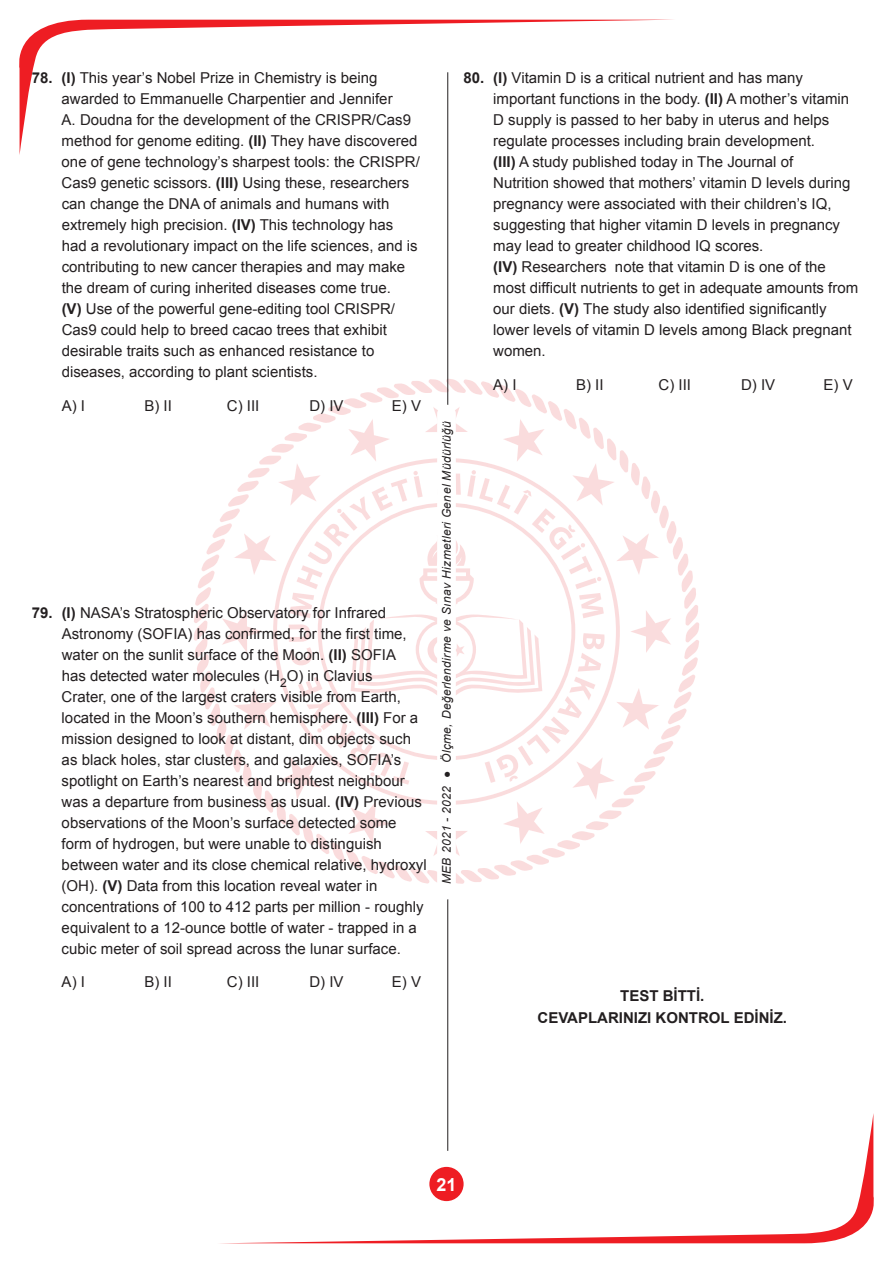
<style>
.page{position:relative;width:893px;height:1263px;background:#fff}
.page>*{position:absolute;margin:0;border:0;box-sizing:border-box;transform-origin:0 0}
.t1{font:700 18px "Arial";color:#fff}
.t2{font:15px/21px "Arial";color:#231f20}
.t3{font:700 15px/21.6px "Arial";color:#231f20;text-align:center}
.t4{font:italic 12px "Arial";letter-spacing:.03em;color:#231f20}
.s1{font-weight:700}
</style>
<div class="page">
<svg style="left:19px;top:20px;width:633px;height:135px"></svg>
<svg style="left:242px;top:1113px;width:632px;height:130px"></svg>
<svg style="left:187px;top:372px;width:519px;height:519px"></svg>
<hr style="left:447px;top:72px;width:1px;height:1079px;background:#231f20">
<div style="left:437px;top:405px;width:19px;height:494px;background:#fff;border-radius:9px"></div>
<p class="t2" style="left:62px;top:68px;width:360px;text-indent:-30px"><span class="s1">78. (I)</span> This year’s Nobel Prize in Chemistry is being awarded to Emmanuelle Charpentier and Jennifer<br>A. Doudna for the development of the CRISPR/Cas9 method for genome editing. <span class="s1">(II)</span> They have discovered one of gene technology’s sharpest tools: the CRISPR/ Cas9 genetic scissors. <span class="s1">(III)</span> Using these, researchers can change the DNA of animals and humans with extremely high precision. <span class="s1">(IV)</span> This technology has had a revolutionary impact on the life sciences, and is contributing to new cancer therapies and may make the dream of curing inherited diseases come true.<br><span class="s1">(V)</span> Use of the powerful gene-editing tool CRISPR/ Cas9 could help to breed cacao trees that exhibit desirable traits such as enhanced resistance to diseases, according to plant scientists.</p>
<p class="t2" style="left:62px;top:395px;width:25px">A) I</p>
<p class="t2" style="left:144px;top:395px;width:29px">B) II</p>
<p class="t2" style="left:227px;top:395px;width:34px">C) III</p>
<p class="t2" style="left:309px;top:395px;width:36px">D) IV</p>
<p class="t2" style="left:392px;top:395px;width:31px">E) V</p>
<p class="t2" style="left:62px;top:602px;width:367px;text-indent:-30px"><span class="s1">79. (I)</span> NASA’s Stratospheric Observatory for Infrared Astronomy (SOFIA) has confirmed, for the first time, water on the sunlit surface of the Moon. <span class="s1">(II)</span> SOFIA<br>has detected water molecules (H<sub>2</sub>O) in Clavius<br>Crater, one of the largest craters visible from Earth, located in the Moon’s southern hemisphere. <span class="s1">(III)</span> For a mission designed to look at distant, dim objects such as black holes, star clusters, and galaxies, SOFIA’s spotlight on Earth’s nearest and brightest neighbour was a departure from business as usual. <span class="s1">(IV)</span> Previous observations of the Moon’s surface detected some form of hydrogen, but were unable to distinguish between water and its close chemical relative, hydroxyl (OH). <span class="s1">(V)</span> Data from this location reveal water in concentrations of 100 to 412 parts per million - roughly equivalent to a 12-ounce bottle of water - trapped in a cubic meter of soil spread across the lunar surface.</p>
<p class="t2" style="left:62px;top:972px;width:25px">A) I</p>
<p class="t2" style="left:144px;top:972px;width:29px">B) II</p>
<p class="t2" style="left:227px;top:972px;width:34px">C) III</p>
<p class="t2" style="left:309px;top:972px;width:36px">D) IV</p>
<p class="t2" style="left:392px;top:972px;width:31px">E) V</p>
<p class="t2" style="left:493px;top:68px;width:366px;text-indent:-30px"><span class="s1">80. (I)</span> Vitamin D is a critical nutrient and has many important functions in the body. <span class="s1">(II)</span> A mother’s vitamin D supply is passed to her baby in uterus and helps regulate processes including brain development.<br><span class="s1">(III)</span> A study published today in The Journal of<br>Nutrition showed that mothers’ vitamin D levels during pregnancy were associated with their children’s IQ, suggesting that higher vitamin D levels in pregnancy may lead to greater childhood IQ scores.<br><span class="s1">(IV)</span> Researchers note that vitamin D is one of the most difficult nutrients to get in adequate amounts from our diets. <span class="s1">(V)</span> The study also identified significantly lower levels of vitamin D levels among Black pregnant women.</p>
<p class="t2" style="left:493px;top:374px;width:25px">A) I</p>
<p class="t2" style="left:576px;top:374px;width:29px">B) II</p>
<p class="t2" style="left:658px;top:374px;width:34px">C) III</p>
<p class="t2" style="left:741px;top:374px;width:36px">D) IV</p>
<p class="t2" style="left:823px;top:374px;width:31px">E) V</p>
<p class="t4" style="left:439px;top:884px;width:465px;rotate:-90deg">MEB 2021 - 2022 ● Ölçme, Değerlendirme ve Sınav Hizmetleri Genel Müdürlüğü</p>
<p class="t3" style="left:538px;top:985px;width:251px">TEST BİTTİ.<br>CEVAPLARINIZI KONTROL EDİNİZ.</p>
<p class="t1" style="left:436px;top:1172px;width:22px">21</p>
</div>
